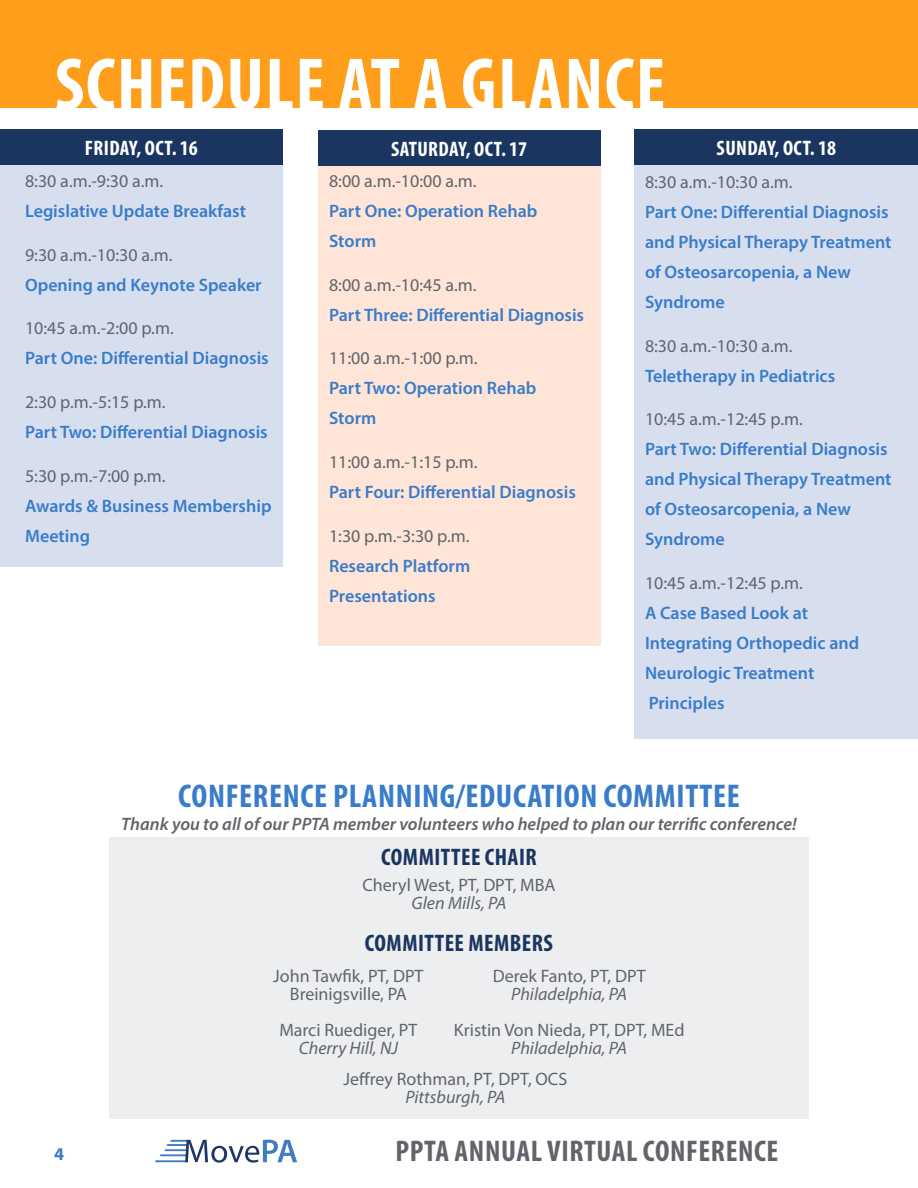
<style>
.page{position:relative;width:918px;height:1188px;background:#fff}
.page>*{position:absolute;margin:0;border:0;box-sizing:border-box;transform-origin:0 0}
.t1{font:700 condensed 75px "Myriad Pro";letter-spacing:.02em;color:#fff}
.t2{font:700 condensed 33px "Myriad Pro";letter-spacing:.02em;color:#397cc9}
.t3{font:700 condensed 30px "Myriad Pro";letter-spacing:.02em;color:#61646a}
.t4{font:700 condensed 24px "Myriad Pro";letter-spacing:.02em;color:#1a355f}
.t5{font:700 condensed 21px "Myriad Pro";letter-spacing:.02em;color:#fff}
.t6{font:600 18px/30px "Myriad Pro";color:#397cc9}
.t7{font:18px/18px "Myriad Pro";color:#61646a;text-align:center}
.t8{font:italic 600 18px "Myriad Pro";color:#61646a}
.t9{font:italic 18px "Myriad Pro";color:#61646a}
.t10{font:700 18px "Myriad Pro";color:#397cc9}
</style>
<div class="page">
<hr style="left:161px;top:1154px;width:25px;height:2px;background:#437cbf">
<hr style="left:156px;top:1160px;width:31px;height:2px;background:#437cbf">
<hr style="left:165px;top:1149px;width:22px;height:2px;background:#437cbf">
<svg style="left:168px;top:1140px;width:129px;height:23px"></svg>
<div style="left:109px;top:837px;width:700px;height:282px;background:#edeeef"></div>
<div style="left:0;top:165px;width:282px;height:402px;background:#d7dfef"></div>
<div style="left:0;top:129px;width:282px;height:36px;background:#1a355f"></div>
<div style="left:634px;top:129px;width:284px;height:610px;background:#d7dfef"></div>
<div style="left:634px;top:129px;width:284px;height:36px;background:#1a355f"></div>
<div style="left:318px;top:166px;width:282px;height:480px;background:#ffe5d7"></div>
<div style="left:318px;top:130px;width:282px;height:36px;background:#1a355f"></div>
<div style="left:0;top:0;width:918px;height:107px;background:#ff9e1a"></div>
<hr style="left:917px;top:1069px;width:1px;height:119px;background:#c44b38">
<h1 class="t1" style="left:55px;top:38px;width:612px">SCHEDULE AT A GLANCE</h1>
<p class="t5" style="left:85px;top:135px;width:115px">FRIDAY, OCT. 16</p>
<p class="t5" style="left:717px;top:135px;width:121px">SUNDAY, OCT. 18</p>
<p class="t7" style="left:645px;top:173px;width:149px">8:30 a.m.-10:30 a.m.</p>
<p class="t6" style="left:645px;top:197px;width:248px">Part One: Differential Diagnosis and Physical Therapy Treatment of Osteosarcopenia, a New<br>Syndrome</p>
<p class="t7" style="left:645px;top:336px;width:149px">8:30 a.m.-10:30 a.m.</p>
<p class="t6" style="left:645px;top:360px;width:192px">Teletherapy in Pediatrics</p>
<p class="t7" style="left:645px;top:410px;width:159px">10:45 a.m.-12:45 p.m.</p>
<p class="t6" style="left:645px;top:434px;width:248px">Part Two: Differential Diagnosis and Physical Therapy Treatment of Osteosarcopenia, a New<br>Syndrome</p>
<p class="t7" style="left:645px;top:573px;width:159px">10:45 a.m.-12:45 p.m.</p>
<p class="t6" style="left:645px;top:597px;width:216px">A Case Based Look at<br>Integrating Orthopedic and<br>Neurologic Treatment<br>Principles</p>
<p class="t5" style="left:391px;top:136px;width:138px">SATURDAY, OCT. 17</p>
<p class="t7" style="left:329px;top:172px;width:149px">8:00 a.m.-10:00 a.m.</p>
<p class="t6" style="left:329px;top:196px;width:210px">Part One: Operation Rehab<br>Storm</p>
<p class="t7" style="left:329px;top:276px;width:149px">8:00 a.m.-10:45 a.m.</p>
<p class="t6" style="left:329px;top:299px;width:257px">Part Three: Differential Diagnosis</p>
<p class="t7" style="left:329px;top:349px;width:150px">11:00 a.m.-1:00 p.m.</p>
<p class="t6" style="left:329px;top:373px;width:209px">Part Two: Operation Rehab<br>Storm</p>
<p class="t7" style="left:329px;top:453px;width:150px">11:00 a.m.-1:15 p.m.</p>
<p class="t6" style="left:329px;top:477px;width:248px">Part Four: Differential Diagnosis</p>
<p class="t7" style="left:329px;top:526px;width:142px">1:30 p.m.-3:30 p.m.</p>
<p class="t6" style="left:329px;top:550px;width:143px">Research Platform<br>Presentations</p>
<p class="t7" style="left:25px;top:172px;width:140px">8:30 a.m.-9:30 a.m.</p>
<p class="t6" style="left:25px;top:196px;width:222px">Legislative Update Breakfast</p>
<p class="t7" style="left:25px;top:246px;width:149px">9:30 a.m.-10:30 a.m.</p>
<p class="t6" style="left:25px;top:269px;width:238px">Opening and Keynote Speaker</p>
<p class="t7" style="left:25px;top:319px;width:150px">10:45 a.m.-2:00 p.m.</p>
<p class="t6" style="left:25px;top:343px;width:245px">Part One: Differential Diagnosis</p>
<p class="t7" style="left:25px;top:393px;width:142px">2:30 p.m.-5:15 p.m.</p>
<p class="t6" style="left:25px;top:416px;width:244px">Part Two: Differential Diagnosis</p>
<p class="t7" style="left:25px;top:466px;width:142px">5:30 p.m.-7:00 p.m.</p>
<p class="t6" style="left:25px;top:490px;width:248px">Awards &amp; Business Membership<br>Meeting</p>
<h2 class="t2" style="left:178px;top:775px;width:563px">CONFERENCE PLANNING/EDUCATION COMMITTEE</h2>
<p class="t8" style="left:121px;top:813px;width:677px">Thank you to all of our PPTA member volunteers who helped to plan our terrific conference!</p>
<h3 class="t4" style="left:381px;top:842px;width:157px">COMMITTEE CHAIR</h3>
<p class="t7" style="left:362px;top:876px;width:195px">Cheryl West, PT, DPT, MBA</p>
<p class="t9" style="left:412px;top:892px;width:96px">Glen Mills, PA</p>
<h3 class="t4" style="left:365px;top:928px;width:190px">COMMITTEE MEMBERS</h3>
<p class="t7" style="left:273px;top:967px;width:152px">John Tawfik, PT, DPT<br>Breinigsville, PA</p>
<p class="t7" style="left:279px;top:1021px;width:140px">Marci Ruediger, PT</p>
<p class="t9" style="left:299px;top:1037px;width:101px">Cherry Hill, NJ</p>
<p class="t7" style="left:493px;top:966px;width:154px">Derek Fanto, PT, DPT</p>
<p class="t9" style="left:511px;top:983px;width:117px">Philadelphia, PA</p>
<p class="t7" style="left:454px;top:1020px;width:232px">Kristin Von Nieda, PT, DPT, MEd</p>
<p class="t9" style="left:511px;top:1037px;width:117px">Philadelphia, PA</p>
<p class="t7" style="left:344px;top:1070px;width:225px">Jeffrey Rothman, PT, DPT, OCS</p>
<p class="t9" style="left:406px;top:1086px;width:101px">Pittsburgh, PA</p>
<p class="t10" style="left:54px;top:1143px;width:11px">4</p>
<h3 class="t3" style="left:396px;top:1132px;width:384px">PPTA ANNUAL VIRTUAL CONFERENCE</h3>
</div>
